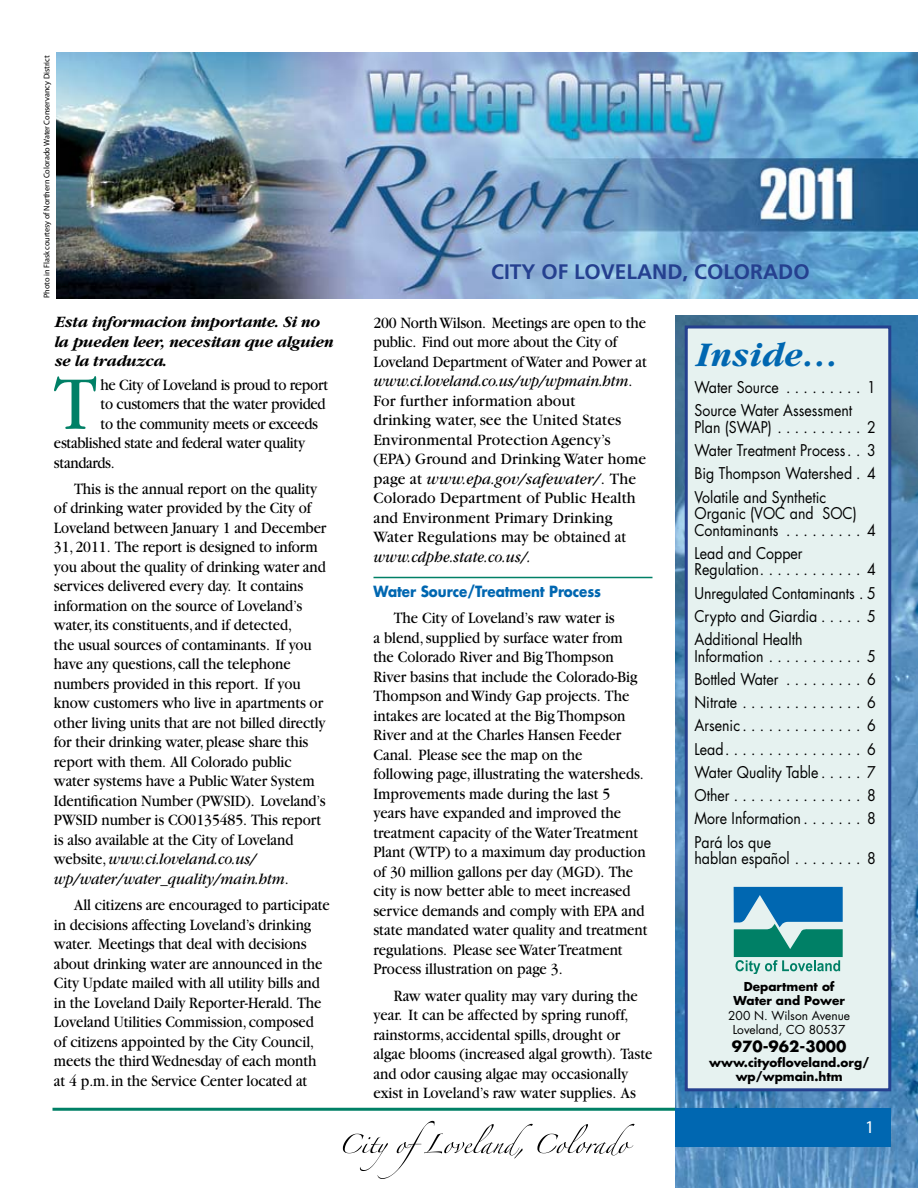
<style>
.page{position:relative;width:918px;height:1188px;background:#fff}
.page>*{position:absolute;margin:0;border:0;box-sizing:border-box;transform-origin:0 0}
.t1{font:79.05px "Garamond";color:#008066;scale:.92 1}
.t2{font:italic 700 36px "Garamond";color:#0067b1}
.t3{font:700 21px "Frutiger";color:#25408f}
.t4{font:18px "Myriad Pro";color:#fff}
.t5{font:17.25px "Zapfino";color:#000}
.t6{font:16.5px/19.5px "Garamond";letter-spacing:-.005em;color:#000;scale:.9 1}
.t7{font:italic 700 16.5px/19.5px "Garamond";letter-spacing:-.02em;color:#000}
.t8{font:italic 16.5px "Garamond";letter-spacing:.01em;color:#000;scale:.9 1}
.t9{font:15.75px/23.2px "Futura";color:#000;scale:.9 1}
.t10{font:700 15px "Futura";letter-spacing:-.005em;color:#0067b1;scale:.9 1}
.t11{font:700 15px "Futura";color:#000}
.t12{font:700 12px/14.4px "Futura";color:#000;text-align:center}
.t13{font:12px/14.4px "Futura";color:#000;text-align:center}
.t14{font:8.25px "Myriad Pro";letter-spacing:-.01em;color:#000}
.s1{font-style:italic}
</style>
<div class="page">
<hr style="left:374px;top:577px;width:278px;height:1px;background:#008066">
<img style="left:675px;top:315px;width:243px;height:873px">
<hr style="left:52px;top:1108px;width:623px;height:3px;background:#008066">
<div style="left:675px;top:1108px;width:216px;height:38px;background:#0067b1"></div>
<svg style="left:343px;top:1121px;width:292px;height:58px"></svg>
<img style="left:56px;top:52px;width:862px;height:246px">
<div style="left:685px;top:326px;width:206px;height:765px;background:#e6f2f0;border:3px solid #25408f"></div>
<svg style="left:734px;top:887px;width:109px;height:87px"></svg>
<p class="t14" style="left:42px;top:298px;width:244px;rotate:-90deg">Photo in Flask courtesy of Northern Colorado Water Conservancy District</p>
<p class="t7" style="left:54px;top:313px;width:281px">Esta informacion importante. Si no la pueden leer, necesitan que alguien se la traduzca.</p>
<h1 class="t1" style="left:54px;top:363px;width:48px">T</h1>
<p class="t6" style="left:101px;top:375px;width:254px">he City of Loveland is proud to report</p>
<p class="t6" style="left:101px;top:394px;width:252px">to customers that the water provided</p>
<p class="t6" style="left:101px;top:414px;width:243px">to the community meets or exceeds</p>
<p class="t6" style="left:54px;top:433px;width:281px">established state and federal water quality</p>
<p class="t6" style="left:54px;top:453px;width:69px">standards.</p>
<p class="t6" style="left:54px;top:479px;width:304px;text-indent:20px">This is the annual report on the quality of drinking water provided by the City of Loveland between January 1 and December 31, 2011. The report is designed to inform you about the quality of drinking water and services delivered every day. It contains information on the source of Loveland’s water, its constituents, and if detected,<br>the usual sources of contaminants. If you have any questions, call the telephone numbers provided in this report. If you know customers who live in apartments or other living units that are not billed directly for their drinking water, please share this report with them. All Colorado public water systems have a Public Water System Identification Number (PWSID). Loveland’s PWSID number is CO0135485. This report is also available at the City of Loveland website, <span class="s1">www.ci.loveland.co.us/ wp/water/water_quality/main.htm</span>.</p>
<p class="t6" style="left:54px;top:896px;width:308px;text-indent:20px">All citizens are encouraged to participate in decisions affecting Loveland’s drinking water. Meetings that deal with decisions about drinking water are announced in the City Update mailed with all utility bills and in the Loveland Daily Reporter-Herald. The Loveland Utilities Commission, composed of citizens appointed by the City Council, meets the third Wednesday of each month at 4 p.m. in the Service Center located at</p>
<p class="t3" style="left:491px;top:260px;width:231px">CITY OF LOVELAND, COLO</p>
<p class="t3" style="left:750px;top:260px;width:57px">RADO</p>
<p class="t6" style="left:374px;top:313px;width:305px">200 North Wilson. Meetings are open to the public. Find out more about the City of Loveland Department of Water and Power at <span class="s1">www.ci.loveland.co.us/wp/wpmain.htm</span>.<br>For further information about<br>drinking water, see the United States Environmental Protection Agency’s (EPA) Ground and Drinking Water home page at <span class="s1">www.epa.gov/safewater/</span>. The Colorado Department of Public Health and Environment Primary Drinking Water Regulations may be obtained at</p>
<p class="t8" style="left:374px;top:548px;width:176px">www.cdphe.state.co.us/.</p>
<p class="t10" style="left:374px;top:581px;width:255px">Water Source/Treatment Process</p>
<p class="t6" style="left:373px;top:609px;width:306px;text-indent:20px">The City of Loveland’s raw water is<br>a blend, supplied by surface water from<br>the Colorado River and Big Thompson River basins that include the Colorado-Big Thompson and Windy Gap projects. The intakes are located at the Big Thompson River and at the Charles Hansen Feeder Canal. Please see the map on the<br>following page, illustrating the watersheds.<br>Improvements made during the last 5<br>years have expanded and improved the treatment capacity of the Water Treatment Plant (WTP) to a maximum day production of 30 million gallons per day (MGD). The city is now better able to meet increased service demands and comply with EPA and state mandated water quality and treatment regulations. Please see Water Treatment Process illustration on page 3.</p>
<p class="t6" style="left:373px;top:986px;width:311px;text-indent:20px">Raw water quality may vary during the year. It can be affected by spring runoff, rainstorms, accidental spills, drought or algae blooms (increased algal growth). Taste and odor causing algae may occasionally exist in Loveland’s raw water supplies. As</p>
<h2 class="t2" style="left:694px;top:335px;width:145px">Inside…</h2>
<p class="t9" style="left:694px;top:376px;width:203px">Water Source . . . . . . . . . 1<br>Source Water Assessment</p>
<p class="t9" style="left:694px;top:415px;width:203px;text-align:justify">Plan (SWAP) . . . . . . . . . . 2<br>Water Treatment Process . . 3<br>Big Thompson Watershed . 4<br>Volatile and Synthetic</p>
<p class="t9" style="left:694px;top:505px;width:203px;line-height:16.5px">Organic (VOC and SOC)<br>Contaminants . . . . . . . . . 4</p>
<p class="t9" style="left:694px;top:545px;width:203px;line-height:16.5px">Lead and Copper<br>Regulation . . . . . . . . . . . . 4</p>
<p class="t9" style="left:694px;top:581px;width:203px;text-align:justify">Unregulated Contaminants . 5<br>Crypto and Giardia . . . . . 5<br>Additional Health</p>
<p class="t9" style="left:694px;top:644px;width:203px;text-align:justify">Information . . . . . . . . . . . 5<br>Bottled Water . . . . . . . . . 6<br>Nitrate . . . . . . . . . . . . . . 6<br>Arsenic . . . . . . . . . . . . . . 6<br>Lead . . . . . . . . . . . . . . . . 6<br>Water Quality Table . . . . . 7<br>Other . . . . . . . . . . . . . . . 8<br>More Information . . . . . . . 8<br>Pará los que</p>
<p class="t9" style="left:694px;top:847px;width:203px">hablan español . . . . . . . . 8</p>
<p class="t12" style="left:734px;top:979px;width:113px">Department of<br>Water and Power</p>
<p class="t13" style="left:728px;top:1008px;width:123px">200 N. Wilson Avenue<br>Loveland, CO 80537</p>
<p class="t11" style="left:732px;top:1036px;width:116px">970-962-3000</p>
<p class="t12" style="left:709px;top:1055px;width:162px">www.cityofloveland.org/ wp/wpmain.htm</p>
<p class="t5" style="left:744px;top:1013px;width:72px">2009</p>
<p class="t5" style="left:744px;top:1057px;width:69px">2010</p>
<p class="t4" style="left:865px;top:1115px;width:11px">1</p>
</div>
